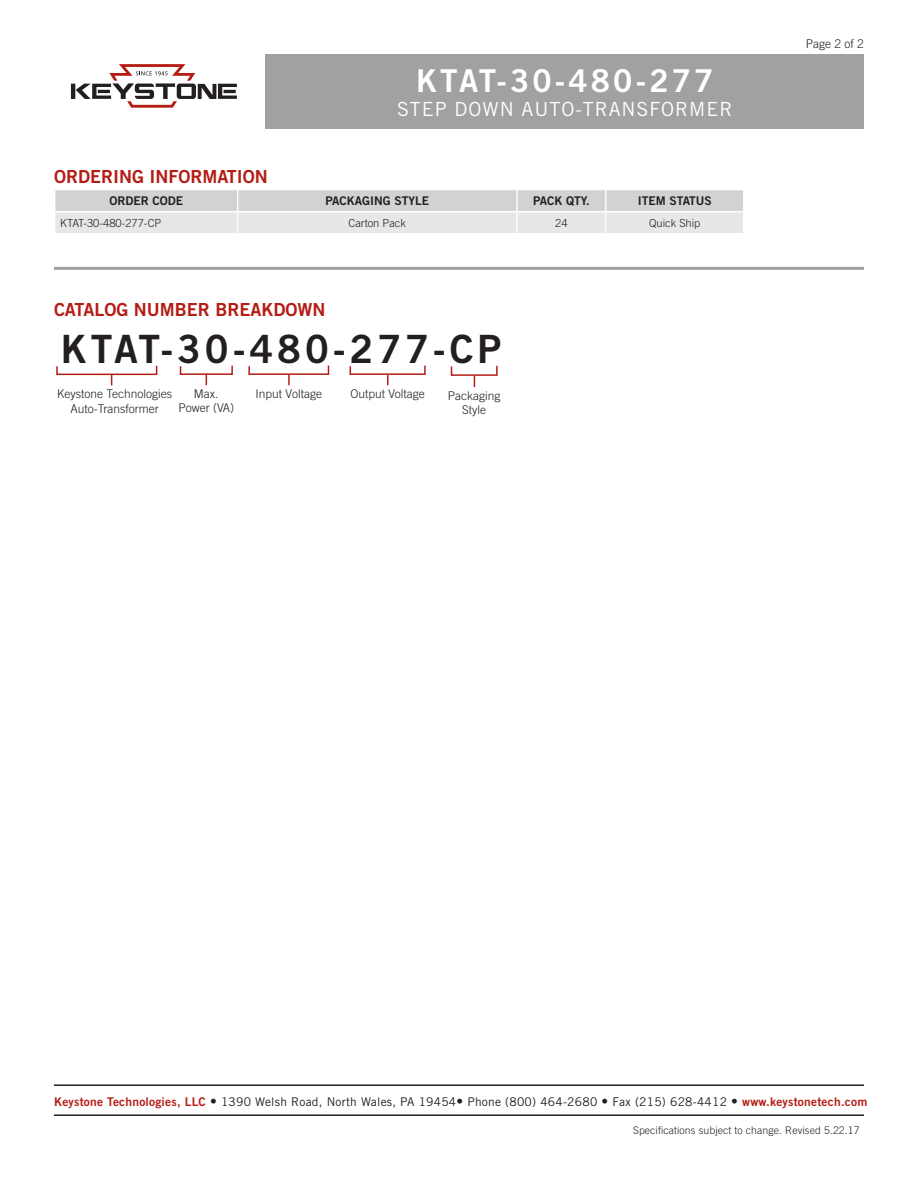
<style>
.page{position:relative;width:918px;height:1188px;background:#fff}
.page>*{position:absolute;margin:0;border:0;box-sizing:border-box;transform-origin:0 0}
.t1{font:39px "Trade Gothic Bold Two";letter-spacing:.1em;color:#231f20}
.t2{font:31.5px "Trade Gothic Bold Two";letter-spacing:.1em;color:#fff}
.t3{font:19.5px "Trade Gothic";letter-spacing:.05em;color:#fff}
.t4{font:18px "Trade Gothic Bold Two";color:#b41d15}
.t5{font:12px "Trade Gothic";letter-spacing:.02em;color:#231f20}
.t6{font:300 12px "Trade Gothic";color:#231f20}
.t7{font:12px "Trade Gothic Bold Two";color:#231f20}
.t8{font:300 11.1px "Trade Gothic";color:#231f20}
.t9{font:300 10.5px "Trade Gothic";letter-spacing:.01em;color:#231f20}
.s1{font-family:"Trade Gothic Bold Two";color:#b41d15}
.s2{font-family:"Trade Gothic Bold Two";font-size:13.5px}
</style>
<div class="page">
<svg style="left:56px;top:365px;width:102px;height:20px"></svg>
<svg style="left:248px;top:365px;width:82px;height:20px"></svg>
<svg style="left:179px;top:365px;width:54px;height:20px"></svg>
<svg style="left:349px;top:365px;width:77px;height:20px"></svg>
<svg style="left:450px;top:365px;width:48px;height:22px"></svg>
<hr style="left:54px;top:1114px;width:810px;height:2px;background:#231f20">
<hr style="left:54px;top:1084px;width:810px;height:2px;background:#231f20">
<svg style="left:55px;top:190px;width:688px;height:43px;background:#dddedf"></svg>
<hr style="left:54px;top:267px;width:810px;height:3px;background:#a0a1a3">
<svg style="left:71px;top:64px;width:166px;height:44px"></svg>
<div style="left:266px;top:54px;width:598px;height:74px;background:#a0a1a3"></div>
<p class="t2" style="left:416px;top:61px;width:299px">KTAT-30-480-277</p>
<p class="t3" style="left:397px;top:97px;width:337px">STEP DOWN AUTO-TRANSFORMER</p>
<p class="t4" style="left:54px;top:166px;width:215px">ORDERING INFORMATION</p>
<p class="t7" style="left:109px;top:194px;width:75px">ORDER CODE</p>
<p class="t7" style="left:326px;top:194px;width:105px">PACKAGING STYLE</p>
<p class="t7" style="left:533px;top:194px;width:58px">PACK QTY.</p>
<p class="t7" style="left:638px;top:194px;width:75px">ITEM STATUS</p>
<p class="t8" style="left:60px;top:217px;width:103px">KTAT-30-480-277-CP</p>
<p class="t8" style="left:349px;top:217px;width:59px">Carton Pack</p>
<p class="t8" style="left:555px;top:217px;width:14px">24</p>
<p class="t8" style="left:649px;top:217px;width:53px">Quick Ship</p>
<p class="t4" style="left:54px;top:299px;width:273px">CATALOG NUMBER BREAKDOWN</p>
<p class="t1" style="left:61px;top:325px;width:442px">KTAT-30-480-277-CP</p>
<p class="t6" style="left:57px;top:387px;width:116px">Keystone Technologies</p>
<p class="t6" style="left:71px;top:401px;width:90px">Auto-Transformer</p>
<p class="t6" style="left:350px;top:387px;width:76px">Output Voltage</p>
<p class="t6" style="left:194px;top:387px;width:26px">Max.</p>
<p class="t6" style="left:256px;top:387px;width:68px">Input Voltage</p>
<p class="t6" style="left:178px;top:401px;width:57px">Power (VA)</p>
<p class="t6" style="left:448px;top:389px;width:54px">Packaging</p>
<p class="t6" style="left:462px;top:403px;width:25px">Style</p>
<p class="t6" style="left:806px;top:36px;width:60px">Page 2 of 2</p>
<p class="t5" style="left:54px;top:1094px;width:815px"><span class="s1">Keystone Technologies, LLC</span> <span class="s2">•</span> 1390 Welsh Road, North Wales, PA 19454<span class="s2">•</span> Phone (800) 464-2680 <span class="s2">•</span> Fax (215) 628-4412 <span class="s2">•</span> <span class="s1">www.keystonetech.com</span></p>
<p class="t9" style="left:633px;top:1124px;width:228px">Specifications subject to change. Revised 5.22.17</p>
</div>
